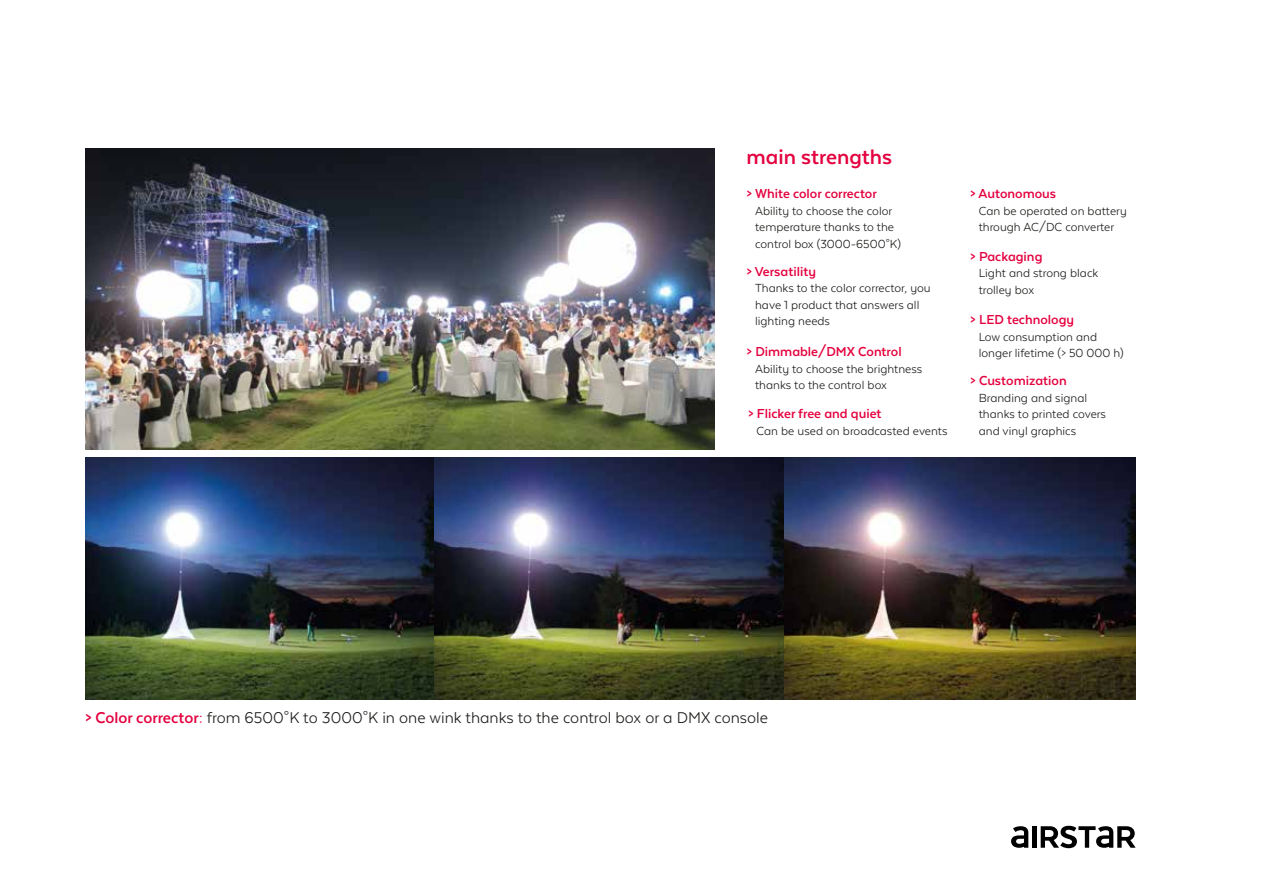
<style>
.page{position:relative;width:1263px;height:893px;background:#fff}
.page>*{position:absolute;margin:0;border:0;box-sizing:border-box;transform-origin:0 0}
.t1{font:700 24px "Texta Alt";color:#e4003e}
.t2{font:18px "Texta Alt";color:#1d1d1b}
.t3{font:700 15px "Texta Alt";color:#e4003e}
.t4{font:13.5px/16.5px "Texta Alt";color:#1d1d1b}
.s1{font-weight:700;color:#e4003e}
</style>
<div class="page">
<div style="left:1011px;top:826px;width:124px;height:22px;background:linear-gradient(to bottom,#fff,#fff)"></div>
<div style="left:1032px;top:826px;width:5px;height:22px;background:#000"></div>
<svg style="left:1041px;top:826px;width:94px;height:22px"></svg>
<svg style="left:1011px;top:826px;width:17px;height:22px"></svg>
<img style="left:85px;top:457px;width:350px;height:242px">
<img style="left:435px;top:457px;width:349px;height:242px">
<img style="left:784px;top:457px;width:351px;height:242px">
<img style="left:85px;top:149px;width:629px;height:301px">
<h1 class="t1" style="left:746px;top:144px;width:147px">main strengths</h1>
<p class="t3" style="left:746px;top:186px;width:132px">&gt; White color corrector</p>
<p class="t4" style="left:755px;top:202px;width:147px">Ability to choose the color temperature thanks to the control box (3000-6500°K)</p>
<p class="t3" style="left:746px;top:264px;width:71px">&gt; Versatility</p>
<p class="t4" style="left:755px;top:280px;width:177px">Thanks to the color corrector, you have 1 product that answers all lighting needs</p>
<p class="t3" style="left:746px;top:344px;width:157px">&gt; Dimmable/DMX Control</p>
<p class="t4" style="left:755px;top:360px;width:169px">Ability to choose the brightness thanks to the control box</p>
<p class="t3" style="left:748px;top:406px;width:135px">&gt; Flicker free and quiet</p>
<p class="t4" style="left:756px;top:422px;width:192px">Can be used on broadcasted events</p>
<p class="t3" style="left:970px;top:186px;width:87px">&gt; Autonomous</p>
<p class="t4" style="left:979px;top:202px;width:150px">Can be operated on battery through AC/DC converter</p>
<p class="t3" style="left:970px;top:249px;width:74px">&gt; Packaging</p>
<p class="t4" style="left:979px;top:265px;width:121px">Light and strong black trolley box</p>
<p class="t3" style="left:970px;top:312px;width:105px">&gt; LED technology</p>
<p class="t4" style="left:979px;top:328px;width:146px">Low consumption and longer lifetime (&gt; 50 000 h)</p>
<p class="t3" style="left:970px;top:373px;width:98px">&gt; Customization</p>
<p class="t4" style="left:979px;top:389px;width:129px">Branding and signal thanks to printed covers and vinyl graphics</p>
<h2 class="t2" style="left:85px;top:708px;width:685px"><span class="s1">&gt; Color corrector:</span> from 6500°K to 3000°K in one wink thanks to the control box or a DMX console</h2>
</div>
